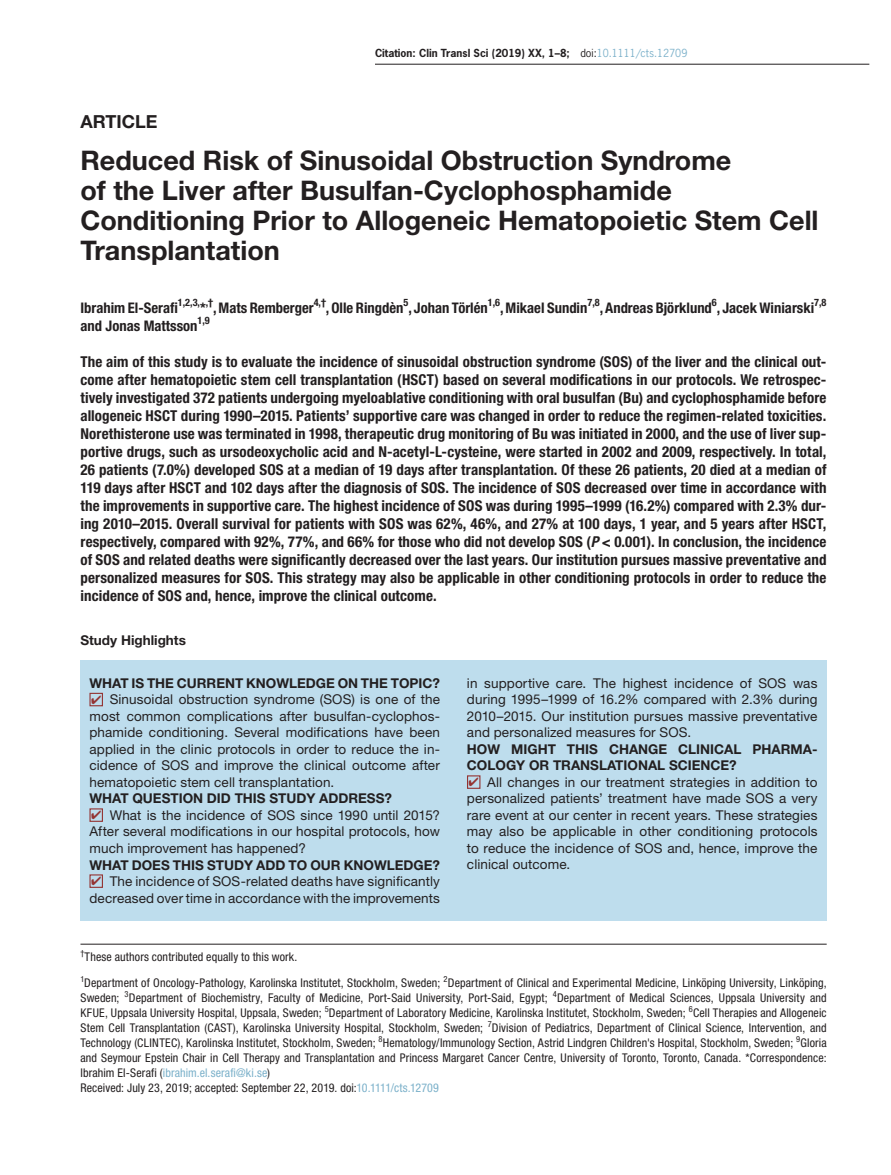
<style>
.page{position:relative;width:891px;height:1175px;background:#fff}
.page>*{position:absolute;margin:0;border:0;box-sizing:border-box;transform-origin:0 0}
.t1{font:700 27px/30px "Helvetica Neue LT Std";color:#231f20}
.t2{font:700 18px "Helvetica Neue LT Std";color:#231f20}
.t3{font:700 condensed 15px/18px "Helvetica Neue LT Std";letter-spacing:.005em;color:#231f20;text-align:justify}
.t4{font:700 condensed 14.7px/18px "Helvetica Neue LT Std";color:#231f20}
.t5{font:13.5px/16.5px "Helvetica Neue LT Std";letter-spacing:.01em;color:#231f20;text-align:justify}
.t6{font:700 13.5px/16.5px "Helvetica Neue LT Std";color:#231f20}
.t7{font:condensed 12px/15px "Helvetica Neue LT Std";letter-spacing:.01em;color:#231f20}
.t8{font:700 10.5px "News Gothic Std";color:#231f20}
.t9{font:700 condensed 10.2px "Helvetica Neue LT Std";color:#231f20}
.s1{font-weight:400}
.s2{font-weight:400;color:#7cb1ca}
.s3{font-style:italic}
.s4{color:#943433}
.s5{color:#7cb1ca}
</style>
<div class="page">
<hr style="left:375px;top:64px;width:494px;height:1px;background:#231f20">
<hr style="left:80px;top:943px;width:747px;height:1px;background:#231f20">
<div style="left:80px;top:617px;width:747px;height:304px;background:#bedded"></div>
<div style="left:68px;top:614px;width:771px;height:46px;background:#fff"></div>
<div style="left:89px;top:693px;width:14px;height:13px;border:1px solid #943433"></div>
<div style="left:89px;top:808px;width:14px;height:14px;border:1px solid #943433"></div>
<div style="left:89px;top:874px;width:14px;height:14px;border:1px solid #943433"></div>
<div style="left:467px;top:775px;width:13px;height:14px;border:1px solid #943433"></div>
<p class="t8" style="left:375px;top:46px;width:314px">Citation: Clin Transl Sci (2019) XX, 1–8; <span class="s1">doi:</span><span class="s2">10.1111/cts.12709</span></p>
<p class="t2" style="left:80px;top:111px;width:78px">ARTICLE</p>
<h1 class="t1" style="left:80px;top:145px;width:740px">Reduced Risk of Sinusoidal Obstruction Syndrome<br>of the Liver after Busulfan-Cyclophosphamide Conditioning Prior to Allogeneic Hematopoietic Stem Cell Transplantation</h1>
<p class="t4" style="left:80px;top:298px;width:748px">Ibrahim El-Serafi<sup>1,2,3,</sup>*<sup>,†</sup>, Mats Remberger<sup>4,†</sup>, Olle Ringdèn<sup>5</sup>, Johan Törlén<sup>1,6</sup>, Mikael Sundin<sup>7,8</sup>, Andreas Björklund<sup>6</sup>, Jacek Winiarski<sup>7,8 </sup>and Jonas Mattsson</p>
<p class="t9" style="left:198px;top:314px;width:14px">1,9</p>
<p class="t3" style="left:80px;top:352px;width:748px">The aim of this study is to evaluate the incidence of sinusoidal obstruction syndrome (SOS) of the liver and the clinical out&shy;come after hematopoietic stem cell transplantation (HSCT) based on several modifications in our protocols. We retrospec&shy;tively investigated 372 patients undergoing myeloablative conditioning with oral busulfan (Bu) and cyclophosphamide before allogeneic HSCT during 1990–2015. Patients’ supportive care was changed in order to reduce the regimen-related toxicities.<br>Norethisterone use was terminated in 1998, therapeutic drug monitoring of Bu was initiated in 2000, and the use of liver sup&shy;portive drugs, such as ursodeoxycholic acid and N-acetyl-L-cysteine, were started in 2002 and 2009, respectively. In total, 26 patients (7.0%) developed SOS at a median of 19 days after transplantation. Of these 26 patients, 20 died at a median of 119 days after HSCT and 102 days after the diagnosis of SOS. The incidence of SOS decreased over time in accordance with the improvements in supportive care. The highest incidence of SOS was during 1995–1999 (16.2%) compared with 2.3% dur&shy;ing 2010–2015. Overall survival for patients with SOS was 62%, 46%, and 27% at 100 days, 1 year, and 5 years after HSCT, respectively, compared with 92%, 77%, and 66% for those who did not develop SOS (<span class="s3">P</span> &lt; 0.001). In conclusion, the incidence of SOS and related deaths were significantly decreased over the last years. Our institution pursues massive preventative and personalized measures for SOS. This strategy may also be applicable in other conditioning protocols in order to reduce the incidence of SOS and, hence, improve the clinical outcome.</p>
<p class="t6" style="left:80px;top:632px;width:107px">Study Highlights</p>
<p class="t6" style="left:89px;top:674px;width:352px">WHAT IS THE CURRENT KNOWLEDGE ON THE TOPIC?</p>
<p class="t5" style="left:89px;top:691px;width:352px"><span class="s4">✔</span> Sinusoidal obstruction syndrome (SOS) is one of the most common complications after busulfan-cyclophos&shy;phamide conditioning. Several modifications have been applied in the clinic protocols in order to reduce the in&shy;cidence of SOS and improve the clinical outcome after hematopoietic stem cell transplantation.</p>
<p class="t6" style="left:89px;top:790px;width:304px">WHAT QUESTION DID THIS STUDY ADDRESS?</p>
<p class="t5" style="left:89px;top:806px;width:352px"><span class="s4">✔</span> What is the incidence of SOS since 1990 until 2015?<br>After several modifications in our hospital protocols, how much improvement has happened?</p>
<p class="t6" style="left:89px;top:856px;width:352px">WHAT DOES THIS STUDY ADD TO OUR KNOWLEDGE?</p>
<p class="t5" style="left:89px;top:872px;width:352px"><span class="s4">✔</span> The incidence of SOS-related deaths have significantly decreased over time in accordance with the improvements</p>
<p class="t7" style="left:80px;top:949px;width:218px"><sup>†</sup>These authors contributed equally to this work.</p>
<p class="t5" style="left:467px;top:674px;width:352px">in supportive care. The highest incidence of SOS was during 1995–1999 of 16.2% compared with 2.3% during 2010–2015. Our institution pursues massive preventative and personalized measures for SOS.</p>
<p class="t6" style="left:467px;top:740px;width:351px">HOW MIGHT THIS CHANGE CLINICAL PHARMA-<br>COLOGY OR TRANSLATIONAL SCIENCE?</p>
<p class="t5" style="left:467px;top:773px;width:352px"><span class="s4">✔</span> All changes in our treatment strategies in addition to personalized patients’ treatment have made SOS a very rare event at our center in recent years. These strategies may also be applicable in other conditioning protocols to reduce the incidence of SOS and, hence, improve the clinical outcome.</p>
<p class="t7" style="left:80px;top:975px;width:748px"><sup>1</sup>Department of Oncology-Pathology, Karolinska Institutet, Stockholm, Sweden; <sup>2</sup>Department of Clinical and Experimental Medicine, Linköping University, Linköping, Sweden; <sup>3</sup>Department of Biochemistry, Faculty of Medicine, Port-Said University, Port-Said, Egypt; <sup>4</sup>Department of Medical Sciences, Uppsala University and KFUE, Uppsala University Hospital, Uppsala, Sweden; <sup>5</sup>Department of Laboratory Medicine, Karolinska Institutet, Stockholm, Sweden; <sup>6</sup>Cell Therapies and Allogeneic Stem Cell Transplantation (CAST), Karolinska University Hospital, Stockholm, Sweden; <sup>7</sup>Division of Pediatrics, Department of Clinical Science, Intervention, and Technology (CLINTEC), Karolinska Institutet, Stockholm, Sweden; <sup>8</sup>Hematology/Immunology Section, Astrid Lindgren Children's Hospital, Stockholm, Sweden; <sup>9</sup>Gloria and Seymour Epstein Chair in Cell Therapy and Transplantation and Princess Margaret Cancer Centre, University of Toronto, Toronto, Canada. *Correspondence:<br>Ibrahim El-Serafi (<span class="s5">ibrahim.el.serafi@ki.se</span>)<br>Received: July 23, 2019; accepted: September 22, 2019. doi:<span class="s5">10.1111/cts.12709</span></p>
</div>
